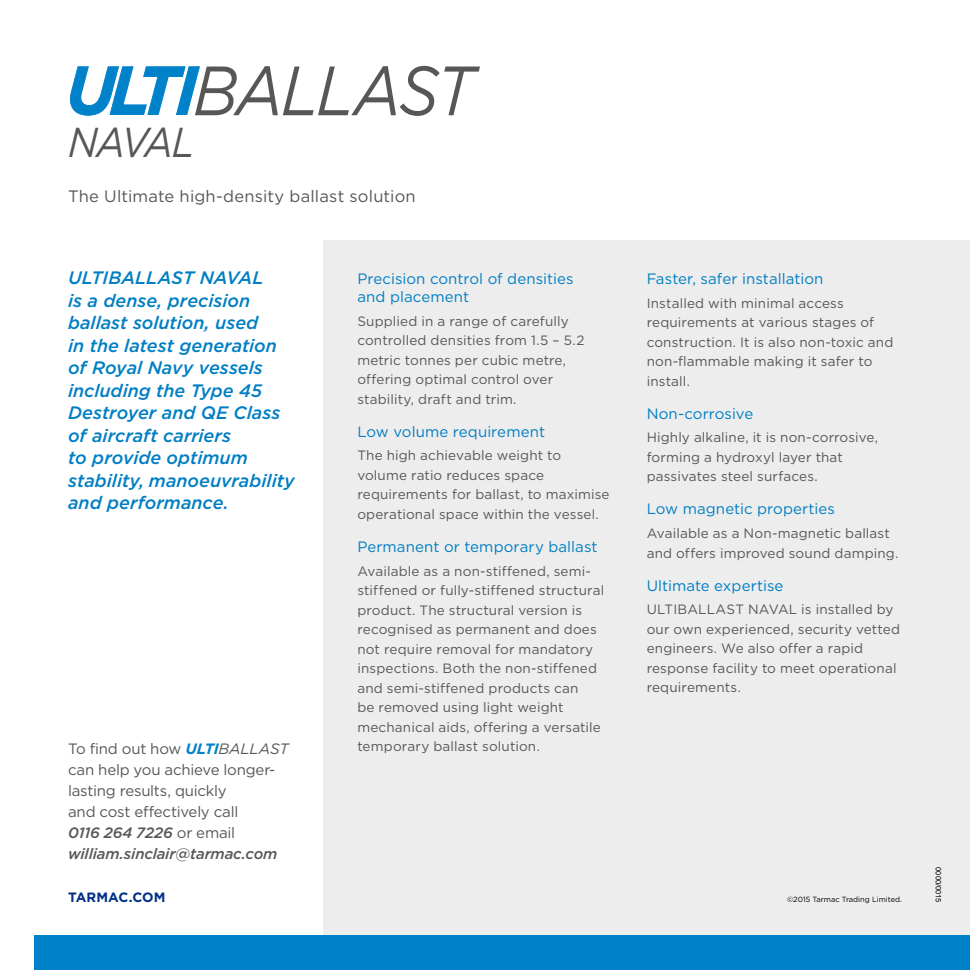
<style>
.page{position:relative;width:970px;height:970px;background:#fff}
.page>*{position:absolute;margin:0;border:0;box-sizing:border-box;transform-origin:0 0}
.t1{font:italic 69.6px "Gotham";letter-spacing:-.04em;color:#575756;scale:.9 1}
.t2{font:italic 41.7px "Gotham";letter-spacing:-.065em;color:#575756;scale:.9 1}
.t3{font:italic 500 18px/22.5px "Gotham";color:#007ec3}
.t4{font:16.5px "Gotham";letter-spacing:.01em;color:#575756}
.t5{font:15px/18px "Gotham";letter-spacing:.005em;color:#007ec3}
.t6{font:15px/21px "Gotham";letter-spacing:-.015em;color:#575756}
.t7{font:13.5px/19.5px "Gotham";letter-spacing:.01em;color:#575756}
.t8{font:700 13.5px "Gotham";letter-spacing:.005em;color:#002f87}
.t9{font:7.5px "Gotham";color:#000}
.t10{font:7.5px "Arial";color:#000}
.s1{font-weight:700;font-style:italic;color:#0082ca}
.s2{font-style:italic}
.s3{font-weight:500;font-style:italic}
</style>
<div class="page">
<div style="left:323px;top:240px;width:646px;height:709px;background:#ededed"></div>
<svg style="left:70px;top:66px;width:130px;height:50px"></svg>
<div style="left:34px;top:935px;width:935px;height:34px;background:#0082ca"></div>
<h1 class="t1" style="left:193px;top:46px;width:314px">BALLAST</h1>
<h2 class="t2" style="left:68px;top:115px;width:142px">NAVAL</h2>
<p class="t4" style="left:68px;top:186px;width:349px">The Ultimate high-density ballast solution</p>
<p class="t3" style="left:68px;top:266px;width:228px">ULTIBALLAST NAVAL<br>is a dense, precision ballast solution, used<br>in the latest generation of Royal Navy vessels including the Type 45<br>Destroyer and QE Class of aircraft carriers<br>to provide optimum stability, manoeuvrability and performance.</p>
<p class="t6" style="left:68px;top:738px;width:222px">To find out how <span class="s1">ULTI</span><span class="s2">BALLAST </span>can help you achieve longer&shy;lasting results, quickly<br>and cost effectively call<br><span class="s3">0116 264 7226</span> or email <span class="s3">william.sinclair@tarmac.com</span></p>
<p class="t5" style="left:357px;top:269px;width:218px">Precision control of densities and placement</p>
<p class="t7" style="left:357px;top:311px;width:229px">Supplied in a range of carefully controlled densities from 1.5 – 5.2 metric tonnes per cubic metre, offering optimal control over stability, draft and trim.</p>
<p class="t5" style="left:357px;top:422px;width:189px">Low volume requirement</p>
<p class="t7" style="left:357px;top:445px;width:254px">The high achievable weight to volume ratio reduces space requirements for ballast, to maximise operational space within the vessel.</p>
<p class="t5" style="left:357px;top:537px;width:242px">Permanent or temporary ballast</p>
<p class="t7" style="left:357px;top:560px;width:248px">Available as a non-stiffened, semi&shy;stiffened or fully-stiffened structural product. The structural version is recognised as permanent and does not require removal for mandatory inspections. Both the non-stiffened and semi-stiffened products can<br>be removed using light weight mechanical aids, offering a versatile temporary ballast solution.</p>
<p class="t5" style="left:646px;top:269px;width:178px">Faster, safer installation</p>
<p class="t7" style="left:646px;top:293px;width:248px">Installed with minimal access requirements at various stages of construction. It is also non-toxic and non-flammable making it safer to install.</p>
<p class="t5" style="left:646px;top:404px;width:108px">Non-corrosive</p>
<p class="t7" style="left:646px;top:427px;width:233px">Highly alkaline, it is non-corrosive, forming a hydroxyl layer that passivates steel surfaces.</p>
<p class="t5" style="left:646px;top:499px;width:190px">Low magnetic properties</p>
<p class="t7" style="left:646px;top:523px;width:253px">Available as a Non-magnetic ballast and offers improved sound damping.</p>
<p class="t5" style="left:646px;top:576px;width:138px">Ultimate expertise</p>
<p class="t7" style="left:646px;top:599px;width:255px">ULTIBALLAST NAVAL is installed by our own experienced, security vetted engineers. We also offer a rapid response facility to meet operational requirements.</p>
<p class="t8" style="left:68px;top:888px;width:99px">TARMAC.COM</p>
<p class="t9" style="left:787px;top:894px;width:116px">©2015 Tarmac Trading Limited.</p>
<p class="t10" style="left:943px;top:867px;width:37px;rotate:90deg">0000/0015</p>
</div>
